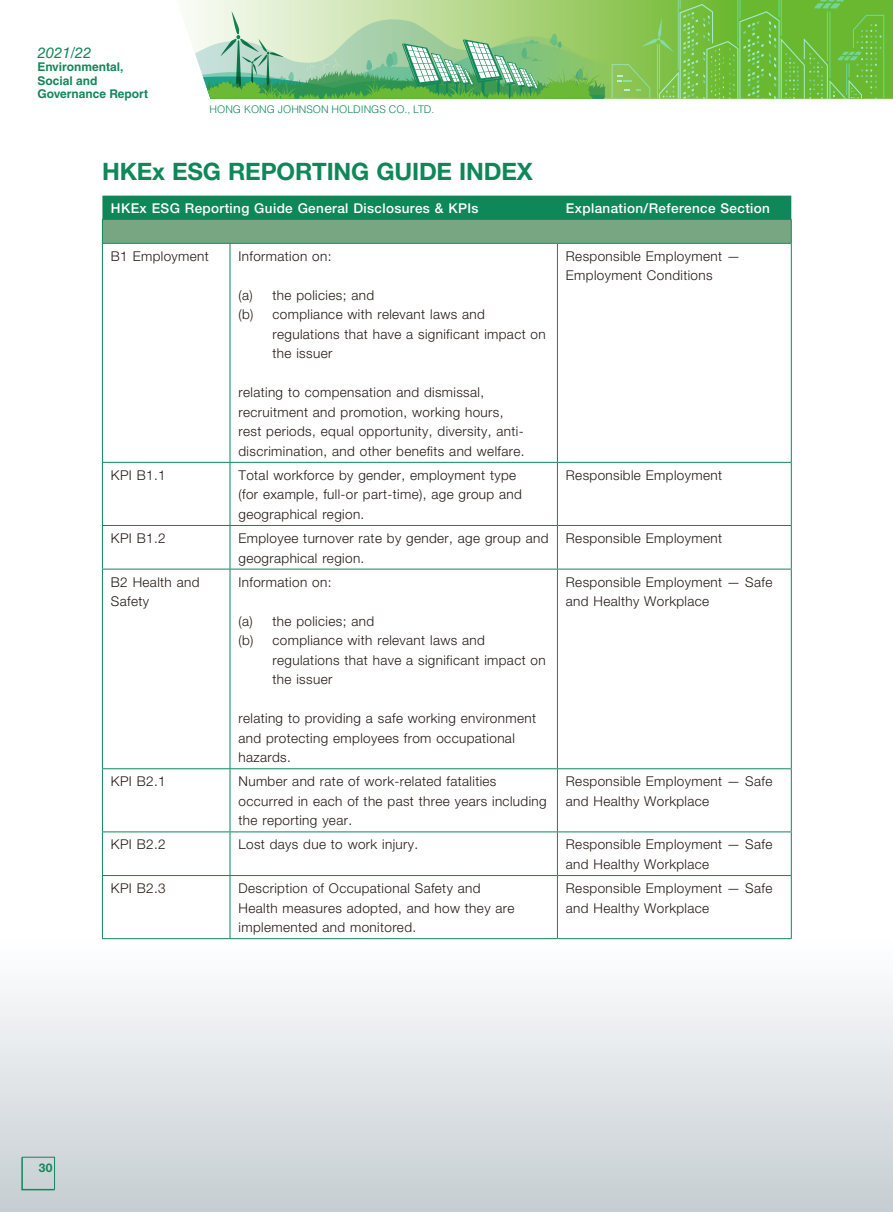
<style>
.page{position:relative;width:893px;height:1212px;background:#fff}
.page>*{position:absolute;margin:0;border:0;box-sizing:border-box;transform-origin:0 0}
.t1{font:700 24px "Helvetica Neue LT Std";letter-spacing:-.005em;color:#0e8759}
.t2{font:italic 15px "Helvetica LT Std";color:#12875a}
.t3{font:300 13.5px/19.5px "Helvetica Neue LT Std";letter-spacing:.03em;color:#231916}
.t4{font:500 13.5px "Helvetica Neue LT Std";letter-spacing:.03em;color:#fff}
.t5{font:700 12px/13.5px "Helvetica LT Std";color:#12875a}
.t6{font:700 12px "Helvetica Neue LT Std";color:#0e8759}
.t7{font:300 10.5px "Helvetica LT Std";color:#12875a}
</style>
<div class="page">
<div style="left:0;top:919px;width:893px;height:293px;background:linear-gradient(to bottom,#fff,#c6ced3)"></div>
<svg style="left:186px;top:0;width:707px;height:99px"></svg>
<svg style="left:195px;top:0;width:692px;height:99px;background:#8dc775"></svg>
<svg style="left:21px;top:1156px;width:35px;height:35px"></svg>
<hr style="left:102px;top:244px;width:1px;height:218px;background:#0e8759">
<hr style="left:230px;top:244px;width:1px;height:218px;background:#0e8759">
<hr style="left:557px;top:244px;width:1px;height:218px;background:#0e8759">
<hr style="left:791px;top:244px;width:1px;height:218px;background:#0e8759">
<hr style="left:102px;top:462px;width:128px;height:1px;background:#0e8759">
<hr style="left:102px;top:463px;width:1px;height:62px;background:#0e8759">
<hr style="left:230px;top:462px;width:327px;height:1px;background:#0e8759">
<hr style="left:230px;top:463px;width:1px;height:62px;background:#0e8759">
<hr style="left:557px;top:462px;width:235px;height:1px;background:#0e8759">
<hr style="left:557px;top:463px;width:1px;height:62px;background:#0e8759">
<hr style="left:791px;top:463px;width:1px;height:62px;background:#0e8759">
<hr style="left:102px;top:525px;width:128px;height:1px;background:#0e8759">
<hr style="left:102px;top:526px;width:1px;height:43px;background:#0e8759">
<hr style="left:230px;top:525px;width:327px;height:1px;background:#0e8759">
<hr style="left:230px;top:526px;width:1px;height:43px;background:#0e8759">
<hr style="left:557px;top:525px;width:235px;height:1px;background:#0e8759">
<hr style="left:557px;top:526px;width:1px;height:43px;background:#0e8759">
<hr style="left:791px;top:526px;width:1px;height:43px;background:#0e8759">
<hr style="left:102px;top:569px;width:128px;height:1px;background:#0e8759">
<hr style="left:102px;top:569px;width:1px;height:199px;background:#0e8759">
<hr style="left:230px;top:569px;width:327px;height:1px;background:#0e8759">
<hr style="left:230px;top:569px;width:1px;height:199px;background:#0e8759">
<hr style="left:557px;top:569px;width:235px;height:1px;background:#0e8759">
<hr style="left:557px;top:569px;width:1px;height:199px;background:#0e8759">
<hr style="left:791px;top:569px;width:1px;height:199px;background:#0e8759">
<hr style="left:102px;top:768px;width:128px;height:1px;background:#0e8759">
<hr style="left:102px;top:769px;width:1px;height:62px;background:#0e8759">
<hr style="left:230px;top:768px;width:327px;height:1px;background:#0e8759">
<hr style="left:230px;top:769px;width:1px;height:62px;background:#0e8759">
<hr style="left:557px;top:768px;width:235px;height:1px;background:#0e8759">
<hr style="left:557px;top:769px;width:1px;height:62px;background:#0e8759">
<hr style="left:791px;top:769px;width:1px;height:62px;background:#0e8759">
<hr style="left:102px;top:831px;width:128px;height:1px;background:#0e8759">
<hr style="left:102px;top:832px;width:1px;height:43px;background:#0e8759">
<hr style="left:230px;top:831px;width:327px;height:1px;background:#0e8759">
<hr style="left:230px;top:832px;width:1px;height:43px;background:#0e8759">
<hr style="left:557px;top:831px;width:235px;height:1px;background:#0e8759">
<hr style="left:557px;top:832px;width:1px;height:43px;background:#0e8759">
<hr style="left:791px;top:832px;width:1px;height:43px;background:#0e8759">
<hr style="left:102px;top:875px;width:128px;height:1px;background:#0e8759">
<hr style="left:102px;top:876px;width:1px;height:62px;background:#0e8759">
<hr style="left:230px;top:875px;width:327px;height:1px;background:#0e8759">
<hr style="left:230px;top:876px;width:1px;height:62px;background:#0e8759">
<hr style="left:557px;top:875px;width:235px;height:1px;background:#0e8759">
<hr style="left:557px;top:876px;width:1px;height:62px;background:#0e8759">
<hr style="left:791px;top:876px;width:1px;height:62px;background:#0e8759">
<hr style="left:102px;top:938px;width:128px;height:1px;background:#0e8759">
<hr style="left:230px;top:938px;width:327px;height:1px;background:#0e8759">
<hr style="left:557px;top:938px;width:235px;height:1px;background:#0e8759">
<svg style="left:102px;top:196px;width:690px;height:47px;background:#41956d"></svg>
<hr style="left:102px;top:243px;width:128px;height:1px;background:#0e8759">
<hr style="left:230px;top:243px;width:327px;height:1px;background:#0e8759">
<hr style="left:557px;top:243px;width:234px;height:1px;background:#0e8759">
<p class="t2" style="left:37px;top:44px;width:56px">2021/22</p>
<p class="t5" style="left:37px;top:60px;width:112px">Environmental,<br>Social and<br>Governance Report</p>
<p class="t7" style="left:210px;top:103px;width:226px">HONG KONG JOHNSON HOLDINGS CO., LTD.</p>
<h1 class="t1" style="left:102px;top:156px;width:432px">HKEx ESG REPORTING GUIDE INDEX</h1>
<p class="t4" style="left:111px;top:200px;width:369px">HKEx ESG Reporting Guide General Disclosures &amp; KPIs</p>
<p class="t4" style="left:566px;top:200px;width:206px">Explanation/Reference Section</p>
<p class="t3" style="left:111px;top:246px;width:99px">B1 Employment</p>
<p class="t3" style="left:238px;top:246px;width:94px">Information on:</p>
<p class="t3" style="left:238px;top:285px;width:137px">(a) the policies; and</p>
<p class="t3" style="left:238px;top:304px;width:248px">(b) compliance with relevant laws and</p>
<p class="t3" style="left:273px;top:324px;width:275px">regulations that have a significant impact on</p>
<p class="t3" style="left:273px;top:343px;width:61px">the issuer</p>
<p class="t3" style="left:238px;top:382px;width:288px">relating to compensation and dismissal, recruitment and promotion, working hours, rest periods, equal opportunity, diversity, anti&shy;discrimination, and other benefits and welfare.</p>
<p class="t3" style="left:566px;top:246px;width:176px">Responsible Employment —<br>Employment Conditions</p>
<p class="t3" style="left:111px;top:465px;width:56px">KPI B1.1</p>
<p class="t3" style="left:238px;top:465px;width:285px">Total workforce by gender, employment type (for example, full-or part-time), age group and geographical region.</p>
<p class="t3" style="left:566px;top:465px;width:158px">Responsible Employment</p>
<p class="t3" style="left:111px;top:528px;width:56px">KPI B1.2</p>
<p class="t3" style="left:238px;top:528px;width:311px">Employee turnover rate by gender, age group and geographical region.</p>
<p class="t3" style="left:566px;top:528px;width:158px">Responsible Employment</p>
<p class="t3" style="left:111px;top:572px;width:90px">B2 Health and<br>Safety</p>
<p class="t3" style="left:238px;top:572px;width:94px">Information on:</p>
<p class="t3" style="left:238px;top:611px;width:137px">(a) the policies; and</p>
<p class="t3" style="left:238px;top:630px;width:248px">(b) compliance with relevant laws and</p>
<p class="t3" style="left:273px;top:650px;width:275px">regulations that have a significant impact on</p>
<p class="t3" style="left:273px;top:669px;width:61px">the issuer</p>
<p class="t3" style="left:238px;top:708px;width:299px">relating to providing a safe working environment and protecting employees from occupational hazards.</p>
<p class="t3" style="left:566px;top:572px;width:208px">Responsible Employment — Safe and Healthy Workplace</p>
<p class="t3" style="left:111px;top:771px;width:56px">KPI B2.1</p>
<p class="t3" style="left:238px;top:771px;width:310px">Number and rate of work-related fatalities occurred in each of the past three years including the reporting year.</p>
<p class="t3" style="left:566px;top:771px;width:208px">Responsible Employment — Safe and Healthy Workplace</p>
<p class="t3" style="left:111px;top:834px;width:56px">KPI B2.2</p>
<p class="t3" style="left:238px;top:834px;width:181px">Lost days due to work injury.</p>
<p class="t3" style="left:566px;top:834px;width:208px">Responsible Employment — Safe and Healthy Workplace</p>
<p class="t3" style="left:111px;top:878px;width:56px">KPI B2.3</p>
<p class="t3" style="left:238px;top:878px;width:277px">Description of Occupational Safety and<br>Health measures adopted, and how they are implemented and monitored.</p>
<p class="t3" style="left:566px;top:878px;width:208px">Responsible Employment — Safe and Healthy Workplace</p>
<p class="t6" style="left:39px;top:1160px;width:15px">30</p>
</div>
